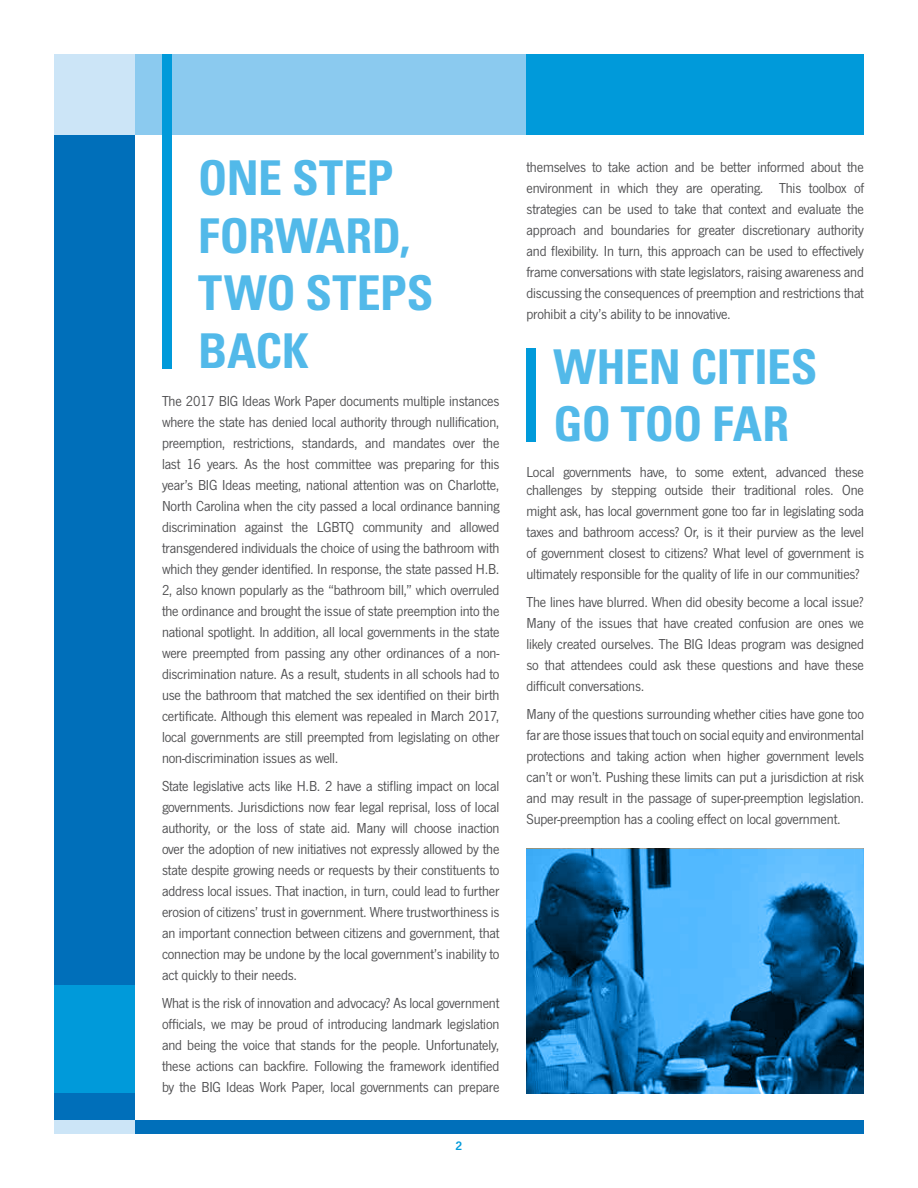
<style>
.page{position:relative;width:918px;height:1188px;background:#fff}
.page>*{position:absolute;margin:0;border:0;box-sizing:border-box;transform-origin:0 0}
.t1{font:700 condensed 48px/57.6px "Univers LT Std";letter-spacing:-.01em;color:#52b9e9}
.t2{font:15px/21px "News Got";letter-spacing:-.01em;color:#4d4d4f;text-align:justify}
.t3{font:12.75px "News Got Dem";color:#009ada}
</style>
<div class="page">
<div style="left:54px;top:54px;width:81px;height:1080px;background:#006fba"></div>
<div style="left:54px;top:54px;width:810px;height:81px;background:#cce5f7"></div>
<div style="left:54px;top:1120px;width:810px;height:14px;background:#cce5f7"></div>
<div style="left:135px;top:54px;width:726px;height:81px;background:#8bcaef"></div>
<div style="left:135px;top:1120px;width:729px;height:14px;background:#006fba"></div>
<div style="left:526px;top:54px;width:338px;height:81px;background:#009ada"></div>
<div style="left:54px;top:986px;width:81px;height:108px;background:#009ada"></div>
<div style="left:163px;top:54px;width:9px;height:314px;background:#009ada"></div>
<div style="left:526px;top:348px;width:10px;height:94px;background:#009ada"></div>
<svg style="left:526px;top:849px;width:338px;height:245px;background:#2477af"></svg>
<h1 class="t1" style="left:198px;top:149px;width:237px">ONE STEP<br>FORWARD,<br>TWO STEPS<br>BACK</h1>
<p class="t2" style="left:162px;top:391px;width:339px">The 2017 BIG Ideas Work Paper documents multiple instances where the state has denied local authority through nullification, preemption, restrictions, standards, and mandates over the last 16 years. As the host committee was preparing for this year’s BIG Ideas meeting, national attention was on Charlotte, North Carolina when the city passed a local ordinance banning discrimination against the LGBTQ community and allowed transgendered individuals the choice of using the bathroom with which they gender identified. In response, the state passed H.B.<br>2, also known popularly as the “bathroom bill,” which overruled the ordinance and brought the issue of state preemption into the national spotlight. In addition, all local governments in the state were preempted from passing any other ordinances of a non&shy;discrimination nature. As a result, students in all schools had to use the bathroom that matched the sex identified on their birth certificate. Although this element was repealed in March 2017, local governments are still preempted from legislating on other non-discrimination issues as well.</p>
<p class="t2" style="left:162px;top:776px;width:339px">State legislative acts like H.B. 2 have a stifling impact on local governments. Jurisdictions now fear legal reprisal, loss of local authority, or the loss of state aid. Many will choose inaction over the adoption of new initiatives not expressly allowed by the state despite growing needs or requests by their constituents to address local issues. That inaction, in turn, could lead to further erosion of citizens’ trust in government. Where trustworthiness is an important connection between citizens and government, that connection may be undone by the local government’s inability to act quickly to their needs.</p>
<p class="t2" style="left:162px;top:992px;width:339px">What is the risk of innovation and advocacy? As local government officials, we may be proud of introducing landmark legislation and being the voice that stands for the people. Unfortunately, these actions can backfire. Following the framework identified by the BIG Ideas Work Paper, local governments can prepare</p>
<p class="t3" style="left:456px;top:1139px;width:8px">2</p>
<p class="t2" style="left:526px;top:157px;width:339px">themselves to take action and be better informed about the environment in which they are operating. This toolbox of strategies can be used to take that context and evaluate the approach and boundaries for greater discretionary authority and flexibility. In turn, this approach can be used to effectively frame conversations with state legislators, raising awareness and discussing the consequences of preemption and restrictions that prohibit a city’s ability to be innovative.</p>
<h1 class="t1" style="left:553px;top:337px;width:266px">WHEN CITIES<br>GO TOO FAR</h1>
<p class="t2" style="left:526px;top:464px;width:339px;line-height:18px">Local governments have, to some extent, advanced these challenges by stepping outside their traditional roles. One</p>
<p class="t2" style="left:526px;top:501px;width:339px">might ask, has local government gone too far in legislating soda taxes and bathroom access? Or, is it their purview as the level of government closest to citizens? What level of government is ultimately responsible for the quality of life in our communities?</p>
<p class="t2" style="left:526px;top:592px;width:339px">The lines have blurred. When did obesity become a local issue?<br>Many of the issues that have created confusion are ones we likely created ourselves. The BIG Ideas program was designed so that attendees could ask these questions and have these difficult conversations.</p>
<p class="t2" style="left:526px;top:704px;width:339px">Many of the questions surrounding whether cities have gone too far are those issues that touch on social equity and environmental protections and taking action when higher government levels can’t or won’t. Pushing these limits can put a jurisdiction at risk and may result in the passage of super-preemption legislation.<br>Super-preemption has a cooling effect on local government.</p>
</div>
